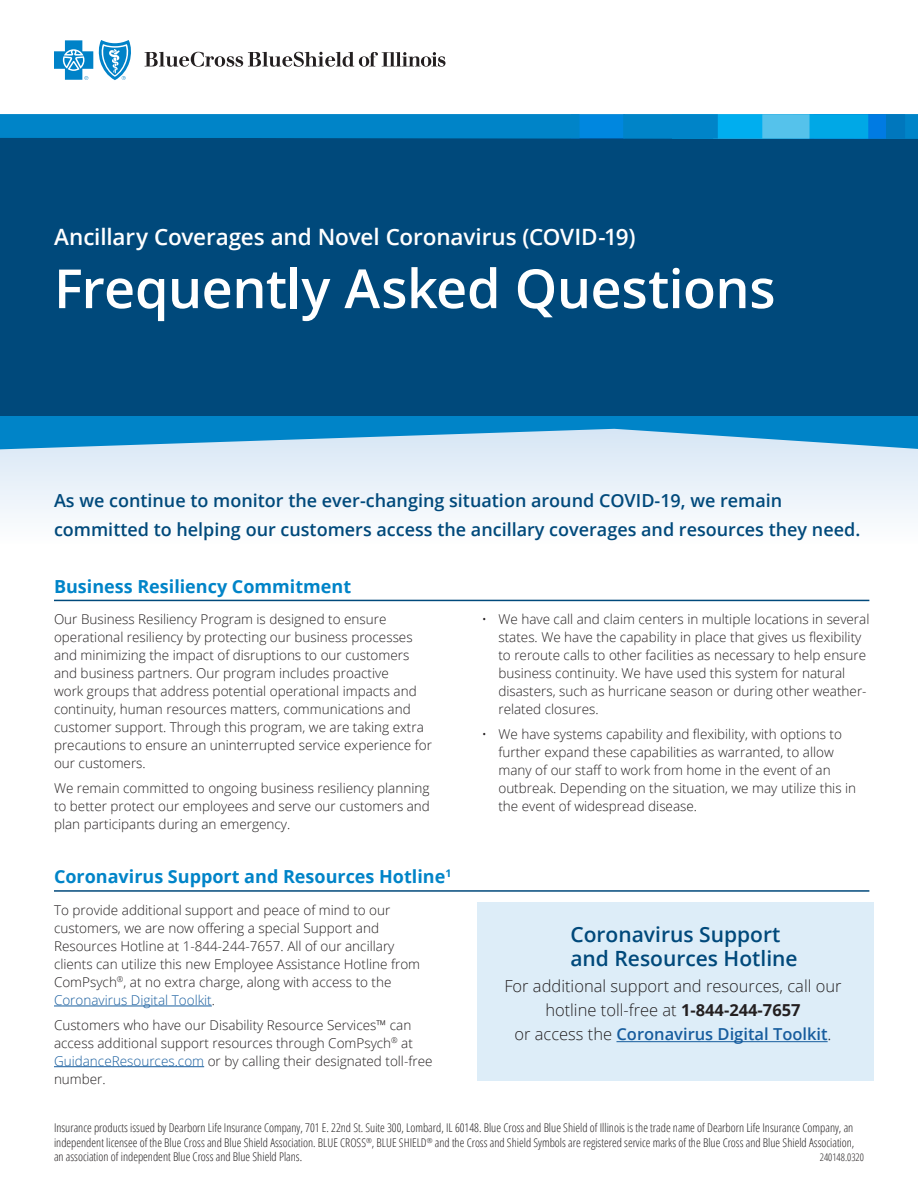
<style>
.page{position:relative;width:918px;height:1188px;background:#fff}
.page>*{position:absolute;margin:0;border:0;box-sizing:border-box;transform-origin:0 0}
.BCBS_Headline{font:600 54px "Open Sans";letter-spacing:-.01em;color:#fff}
.BCBS_Headline-2{font:600 22.5px "Open Sans";letter-spacing:-.005em;color:#fff}
.BCBS_Subhead_2{font:600 21px/24px "Open Sans";color:#00497b}
.DG_Number_Q{font:600 18px/28.5px "Open Sans";color:#00497b}
.BCBS_Subhead_1{font:700 18px "Open Sans";color:#0084c8}
.BCBS_Body_Copy{font:300 16.5px/24px "Open Sans";color:#231f20;text-align:center}
.BCBS_Body_Copy-2{font:300 13.5px/18px "Open Sans";color:#231f20}
.dn_Disclaimer{font:300 condensed 12px/14.4px "Open Sans";color:#231f20;text-align:justify}
.t1{font:300 condensed 10.5px "Open Sans";color:#231f20}
.s1{color:#175d9e}
.s2{font-weight:700}
.s3{font-weight:600;color:#175d9e}
</style>
<div class="page">
<svg style="left:0;top:449px;width:918px;height:69px;fill:#e9f1f9"></svg>
<div style="left:0;top:137px;width:918px;height:282px;background:#00497b"></div>
<div style="left:0;top:416px;width:918px;height:7px;background:#0084c8"></div>
<svg style="left:0;top:423px;width:918px;height:26px;background:#53aad9"></svg>
<svg style="left:0;top:114px;width:918px;height:25px;background:#0489cd"></svg>
<hr style="left:54px;top:890px;width:815px;height:2px;background:#00497b">
<hr style="left:54px;top:1006px;width:158px;height:1px;background:#175d9e">
<hr style="left:54px;top:1066px;width:150px;height:1px;background:#175d9e">
<hr style="left:54px;top:600px;width:815px;height:1px;background:#00497b">
<div style="left:478px;top:902px;width:396px;height:179px;background:#ddedf8"></div>
<hr style="left:616px;top:1041px;width:212px;height:1px;background:#175d9e">
<svg style="left:145px;top:52px;width:300px;height:15px"></svg>
<svg style="left:54px;top:40px;width:77px;height:40px"></svg>
<p class="BCBS_Headline-2" style="left:54px;top:222px;width:583px">Ancillary Coverages and Novel Coronavirus (COVID-19)</p>
<p class="BCBS_Headline" style="left:54px;top:252px;width:723px">Frequently Asked Questions</p>
<p class="DG_Number_Q" style="left:54px;top:486px;width:808px">As we continue to monitor the ever-changing situation around COVID-19, we remain committed to helping our customers access the ancillary coverages and resources they need.</p>
<p class="BCBS_Subhead_1" style="left:54px;top:574px;width:299px">Business Resiliency Commitment</p>
<p class="BCBS_Body_Copy-2" style="left:54px;top:610px;width:380px">Our Business Resiliency Program is designed to ensure operational resiliency by protecting our business processes and minimizing the impact of disruptions to our customers and business partners. Our program includes proactive<br>work groups that address potential operational impacts and continuity, human resources matters, communications and customer support. Through this program, we are taking extra precautions to ensure an uninterrupted service experience for our customers.</p>
<p class="BCBS_Body_Copy-2" style="left:54px;top:779px;width:377px;text-align:justify">We remain committed to ongoing business resiliency planning to better protect our employees and serve our customers and plan participants during an emergency.</p>
<p class="BCBS_Subhead_1" style="left:54px;top:864px;width:399px">Coronavirus Support and Resources Hotline<sup>1</sup></p>
<p class="BCBS_Body_Copy-2" style="left:54px;top:901px;width:368px">To provide additional support and peace of mind to our customers, we are now offering a special Support and Resources Hotline at 1-844-244-7657. All of our ancillary clients can utilize this new Employee Assistance Hotline from ComPsych<sup>®</sup>, at no extra charge, along with access to the <span class="s1">Coronavirus Digital Toolkit</span>.</p>
<p class="BCBS_Body_Copy-2" style="left:54px;top:1015px;width:380px">Customers who have our Disability Resource Services™ can access additional support resources through ComPsych<sup>®</sup> at <span class="s1">GuidanceResources.com</span> or by calling their designated toll-free number.</p>
<p class="BCBS_Body_Copy-2" style="left:498px;top:610px;width:372px;text-indent:-16px">• We have call and claim centers in multiple locations in several states. We have the capability in place that gives us flexibility to reroute calls to other facilities as necessary to help ensure business continuity. We have used this system for natural disasters, such as hurricane season or during other weather&shy;related closures.</p>
<p class="BCBS_Body_Copy-2" style="left:498px;top:725px;width:359px;text-indent:-16px">• We have systems capability and flexibility, with options to further expand these capabilities as warranted, to allow many of our staff to work from home in the event of an outbreak. Depending on the situation, we may utilize this in the event of widespread disease.</p>
<p class="BCBS_Subhead_2" style="left:570px;top:922px;width:229px">Coronavirus Support and Resources Hotline</p>
<p class="BCBS_Body_Copy" style="left:504px;top:974px;width:339px">For additional support and resources, call our hotline toll-free at <span class="s2">1-844-244-7657<br></span>or access the <span class="s3">Coronavirus Digital Toolkit</span>.</p>
<p class="dn_Disclaimer" style="left:54px;top:1120px;width:802px">Insurance products issued by Dearborn Life Insurance Company, 701 E. 22nd St. Suite 300, Lombard, IL 60148. Blue Cross and Blue Shield of Illinois is the trade name of Dearborn Life Insurance Company, an independent licensee of the Blue Cross and Blue Shield Association. BLUE CROSS<sup>®</sup>, BLUE SHIELD<sup>®</sup> and the Cross and Shield Symbols are registered service marks of the Blue Cross and Blue Shield Association, an association of independent Blue Cross and Blue Shield Plans.</p>
<p class="t1" style="left:820px;top:1150px;width:46px">240148.0320</p>
</div>
